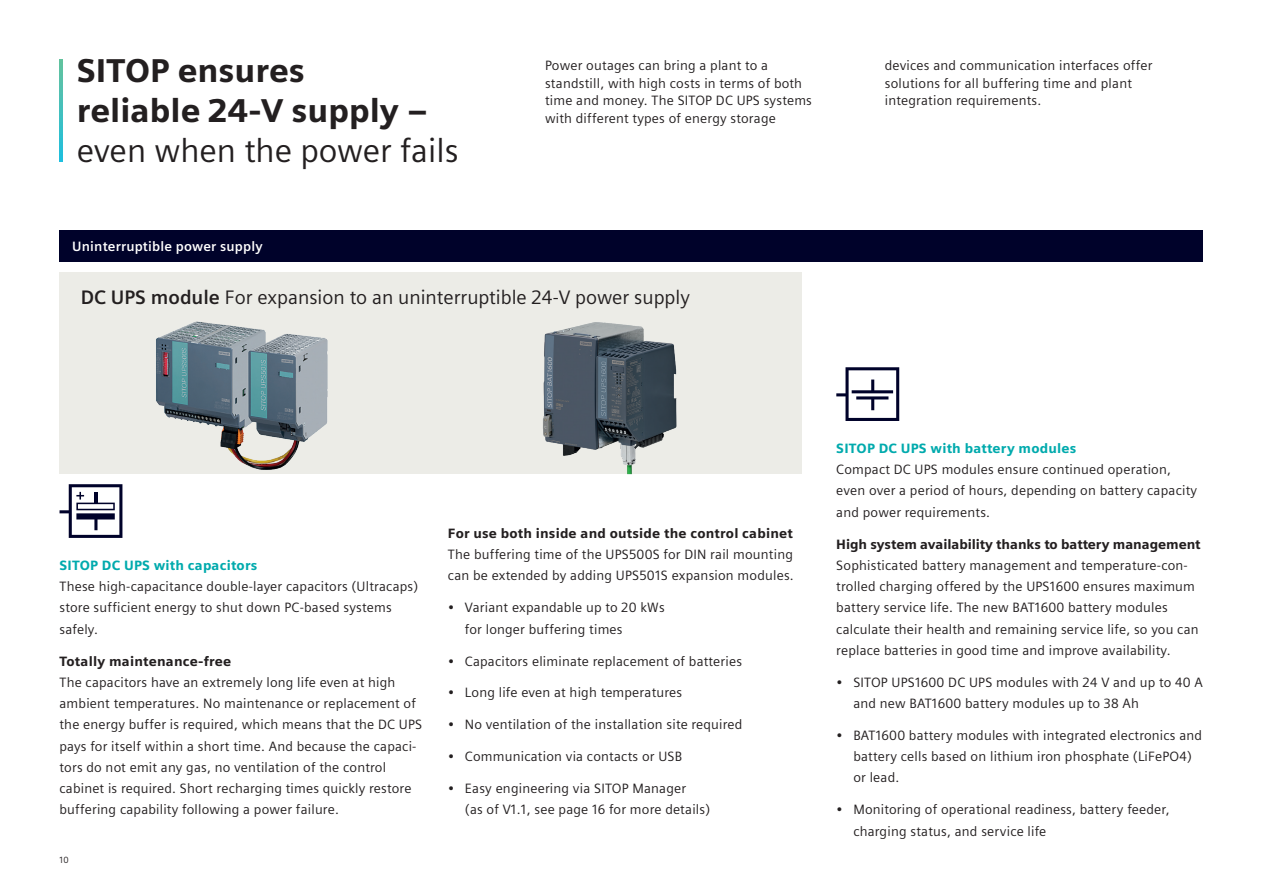
<style>
.page{position:relative;width:1263px;height:893px;background:#fff}
.page>*{position:absolute;margin:0;border:0;box-sizing:border-box;transform-origin:0 0}
.t1{font:900 33px/39.6px "Siemens Sans";color:#231f20}
.t2{font:33px "Siemens Sans";color:#231f20}
.t3{font:19.5px "Siemens Sans";color:#231f20}
.t4{font:13.5px/21.3px "Siemens Sans";letter-spacing:.015em;color:#231f20}
.t5{font:900 13.5px "Siemens Sans";letter-spacing:.015em;color:#231f20}
.t6{font:900 13.5px "Siemens Sans";letter-spacing:.015em;color:#00aaad}
.t7{font:900 13.5px "Siemens Sans";letter-spacing:-.005em;color:#231f20}
.t8{font:700 13.5px "Siemens Sans";letter-spacing:.015em;color:#fff}
.t9{font:9px "Siemens Sans";color:#231f20}
.s1{font-weight:700}
</style>
<div class="page">
<div style="left:60px;top:272px;width:741px;height:202px;background:#ecece7"></div>
<img style="left:543px;top:322px;width:134px;height:152px">
<div style="left:60px;top:230px;width:1143px;height:31px;background:#00022a"></div>
<svg style="left:60px;top:60px;width:3px;height:102px"></svg>
<svg style="left:60px;top:484px;width:62px;height:54px"></svg>
<svg style="left:836px;top:367px;width:63px;height:54px"></svg>
<img style="left:156px;top:321px;width:172px;height:149px">
<h1 class="t1" style="left:77px;top:49px;width:353px">SITOP ensures reliable 24-V supply –</h1>
<h1 class="t2" style="left:77px;top:125px;width:383px">even when the power fails</h1>
<p class="t8" style="left:72px;top:235px;width:192px">Uninterruptible power supply</p>
<p class="t4" style="left:545px;top:56px;width:268px;line-height:17.5px">Power outages can bring a plant to a standstill, with high costs in terms of both time and money. The SITOP DC UPS systems with different types of energy storage</p>
<p class="t4" style="left:885px;top:56px;width:269px;line-height:17.5px">devices and communication interfaces offer solutions for all buffering time and plant integration requirements.</p>
<h2 class="t3" style="left:81px;top:283px;width:611px"><span class="s1">DC UPS module</span> For expansion to an uninterruptible 24-V power supply</h2>
<p class="t6" style="left:60px;top:554px;width:199px">SITOP DC UPS with capacitors</p>
<p class="t4" style="left:60px;top:575px;width:360px">These high-capacitance double-layer capacitors (Ultracaps) store sufficient energy to shut down PC-based systems safely.</p>
<p class="t5" style="left:60px;top:650px;width:173px">Totally maintenance-free</p>
<p class="t4" style="left:60px;top:670px;width:364px">The capacitors have an extremely long life even at high ambient temperatures. No maintenance or replacement of the energy buffer is required, which means that the DC UPS pays for itself within a short time. And because the capaci&shy;tors do not emit any gas, no ventilation of the control cabinet is required. Short recharging times quickly restore buffering capability following a power failure.</p>
<p class="t9" style="left:60px;top:853px;width:11px">10</p>
<p class="t5" style="left:448px;top:522px;width:346px">For use both inside and outside the control cabinet</p>
<p class="t4" style="left:448px;top:543px;width:347px">The buffering time of the UPS500S for DIN rail mounting can be extended by adding UPS501S expansion modules.</p>
<p class="t4" style="left:465px;top:596px;width:201px;text-indent:-17px">• Variant expandable up to 20 kWs for longer buffering times</p>
<p class="t4" style="left:448px;top:649px;width:296px">• Capacitors eliminate replacement of batteries</p>
<p class="t4" style="left:448px;top:681px;width:236px">• Long life even at high temperatures</p>
<p class="t4" style="left:448px;top:713px;width:296px">• No ventilation of the installation site required</p>
<p class="t4" style="left:448px;top:745px;width:236px">• Communication via contacts or USB</p>
<p class="t4" style="left:465px;top:777px;width:247px;text-indent:-17px">• Easy engineering via SITOP Manager<br>(as of V1.1, see page 16 for more details)</p>
<p class="t6" style="left:836px;top:437px;width:242px">SITOP DC UPS with battery modules</p>
<p class="t4" style="left:836px;top:458px;width:362px">Compact DC UPS modules ensure continued operation, even over a period of hours, depending on battery capacity and power requirements.</p>
<p class="t7" style="left:836px;top:533px;width:366px">High system availability thanks to battery management</p>
<p class="t4" style="left:836px;top:554px;width:364px">Sophisticated battery management and temperature-con&shy;trolled charging offered by the UPS1600 ensures maximum battery service life. The new BAT1600 battery modules calculate their health and remaining service life, so you can replace batteries in good time and improve availability.</p>
<p class="t4" style="left:853px;top:670px;width:351px;text-indent:-17px">• SITOP UPS1600 DC UPS modules with 24 V and up to 40 A and new BAT1600 battery modules up to 38 Ah</p>
<p class="t4" style="left:853px;top:724px;width:350px;text-indent:-17px">• BAT1600 battery modules with integrated electronics and battery cells based on lithium iron phosphate (LiFePO4) or lead.</p>
<p class="t4" style="left:853px;top:798px;width:318px;text-indent:-17px">• Monitoring of operational readiness, battery feeder, charging status, and service life</p>
</div>
